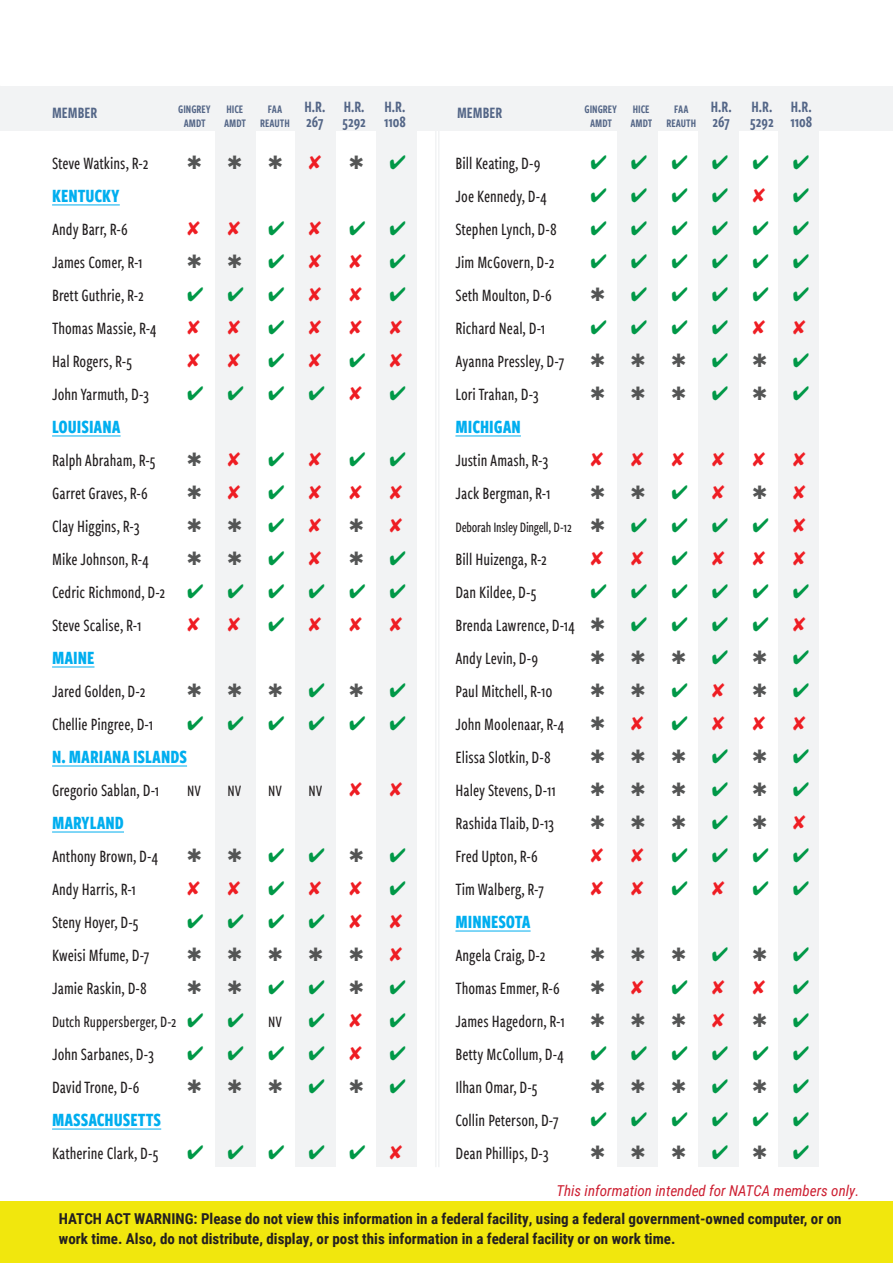
<style>
.page{position:relative;width:893px;height:1263px;background:#fff}
.page>*{position:absolute;margin:0;border:0;box-sizing:border-box;transform-origin:0 0}
.t1{font:19.5px "Zapf Dingbats ITC";color:#009847}
.t2{font:700 19.5px "Freight Sans Cmp Pro";color:#00aeef}
.t3{font:500 18px "Freight Sans Cmp Pro";color:#231f20}
.t4{font:16.5px "Freight Sans Cmp Pro Semi";color:#546687}
.t5{font:500 16.5px "Freight Sans Cmp Pro";color:#231f20}
.t6{font:700 15px/19.5px "Roboto Condensed";color:#231f20}
.t7{font:italic 15px "Roboto Condensed";color:#cd1f31}
.t8{font:500 15px "Freight Sans Cmp Pro";letter-spacing:-.02em;color:#231f20}
.t9{font:12px "Freight Sans Cmp Pro Semi";color:#546687}
.s1{color:#ee1d23}
.s2{color:#009847}
.s3{color:#545555}
</style>
<div class="page">
<div style="left:0;top:1202px;width:893px;height:61px;background:#f1e70d"></div>
<div style="left:215px;top:128px;width:40px;height:1039px;background:#f2f3f4"></div>
<div style="left:376px;top:128px;width:41px;height:1039px;background:#f2f3f4"></div>
<div style="left:295px;top:128px;width:40px;height:1039px;background:#f2f3f4"></div>
<div style="left:617px;top:128px;width:41px;height:1039px;background:#f2f3f4"></div>
<div style="left:778px;top:128px;width:41px;height:1039px;background:#f2f3f4"></div>
<div style="left:699px;top:128px;width:40px;height:1039px;background:#f2f3f4"></div>
<div style="left:0;top:86px;width:893px;height:44px;background:#f2f3f4"></div>
<hr style="left:438px;top:127px;width:2px;height:1040px;background:#f2f3f4">
<hr style="left:435px;top:127px;width:1px;height:1040px;background:#f2f3f4">
<hr style="left:52px;top:205px;width:68px;height:1px;background:#00aeef">
<hr style="left:52px;top:436px;width:69px;height:1px;background:#00aeef">
<hr style="left:52px;top:667px;width:42px;height:1px;background:#00aeef">
<hr style="left:52px;top:766px;width:135px;height:1px;background:#00aeef">
<hr style="left:52px;top:832px;width:72px;height:1px;background:#00aeef">
<hr style="left:52px;top:1129px;width:109px;height:1px;background:#00aeef">
<hr style="left:455px;top:436px;width:66px;height:1px;background:#00aeef">
<hr style="left:455px;top:931px;width:76px;height:1px;background:#00aeef">
<svg style="left:335px;top:683px;width:1px;height:15px"></svg>
<svg style="left:335px;top:1013px;width:1px;height:15px"></svg>
<svg style="left:335px;top:1079px;width:1px;height:15px"></svg>
<svg style="left:698px;top:485px;width:1px;height:15px"></svg>
<svg style="left:698px;top:551px;width:1px;height:15px"></svg>
<svg style="left:698px;top:683px;width:1px;height:15px"></svg>
<svg style="left:698px;top:716px;width:1px;height:15px"></svg>
<svg style="left:698px;top:881px;width:1px;height:15px"></svg>
<svg style="left:698px;top:980px;width:1px;height:15px"></svg>
<p class="t4" style="left:52px;top:101px;width:47px">MEMBER</p>
<p class="t9" style="left:178px;top:101px;width:34px">GINGREY</p>
<p class="t9" style="left:184px;top:115px;width:23px">AMDT</p>
<p class="t9" style="left:226px;top:101px;width:18px">HICE</p>
<p class="t9" style="left:224px;top:115px;width:23px">AMDT</p>
<p class="t9" style="left:268px;top:101px;width:16px">FAA</p>
<p class="t9" style="left:260px;top:115px;width:31px">REAUTH</p>
<p class="t4" style="left:304px;top:96px;width:22px">H.R.</p>
<p class="t4" style="left:306px;top:111px;width:19px">267</p>
<p class="t4" style="left:344px;top:96px;width:22px">H.R.</p>
<p class="t4" style="left:342px;top:111px;width:25px">5292</p>
<p class="t4" style="left:385px;top:96px;width:22px">H.R.</p>
<p class="t4" style="left:384px;top:111px;width:23px">1108</p>
<p class="t4" style="left:457px;top:101px;width:47px">MEMBER</p>
<p class="t9" style="left:585px;top:101px;width:34px">GINGREY</p>
<p class="t9" style="left:590px;top:115px;width:23px">AMDT</p>
<p class="t9" style="left:633px;top:101px;width:18px">HICE</p>
<p class="t9" style="left:630px;top:115px;width:23px">AMDT</p>
<p class="t9" style="left:674px;top:101px;width:16px">FAA</p>
<p class="t9" style="left:666px;top:115px;width:31px">REAUTH</p>
<p class="t4" style="left:711px;top:96px;width:22px">H.R.</p>
<p class="t4" style="left:712px;top:111px;width:19px">267</p>
<p class="t4" style="left:752px;top:96px;width:22px">H.R.</p>
<p class="t4" style="left:750px;top:111px;width:25px">5292</p>
<p class="t4" style="left:791px;top:96px;width:22px">H.R.</p>
<p class="t4" style="left:790px;top:111px;width:23px">1108</p>
<p class="t3" style="left:52px;top:151px;width:98px">Steve Watkins, R-2</p>
<p class="t2" style="left:52px;top:183px;width:69px">KENTUCKY</p>
<p class="t3" style="left:52px;top:217px;width:77px">Andy Barr, R-6</p>
<p class="t3" style="left:52px;top:250px;width:92px">James Comer, R-1</p>
<p class="t3" style="left:52px;top:283px;width:93px">Brett Guthrie, R-2</p>
<p class="t1" style="left:187px;top:285px;width:136px">✔✔✔<span class="s1">✘</span></p>
<p class="t3" style="left:52px;top:316px;width:106px">Thomas Massie, R-4</p>
<p class="t3" style="left:52px;top:349px;width:81px">Hal Rogers, R-5</p>
<p class="t3" style="left:52px;top:382px;width:99px">John Yarmuth, D-3</p>
<p class="t1" style="left:187px;top:384px;width:177px">✔✔✔✔<span class="s1">✘</span></p>
<p class="t2" style="left:52px;top:414px;width:70px">LOUISIANA</p>
<p class="t3" style="left:52px;top:448px;width:105px">Ralph Abraham, R-5</p>
<p class="t3" style="left:52px;top:481px;width:97px">Garret Graves, R-6</p>
<p class="t3" style="left:52px;top:514px;width:89px">Clay Higgins, R-3</p>
<p class="t3" style="left:52px;top:547px;width:98px">Mike Johnson, R-4</p>
<p class="t3" style="left:52px;top:580px;width:355px">Cedric Richmond, D-2 <span class="s2">✔</span> <span class="s2">✔</span> <span class="s2">✔</span> <span class="s2">✔</span> <span class="s2">✔</span> <span class="s2">✔</span></p>
<p class="t3" style="left:52px;top:613px;width:91px">Steve Scalise, R-1</p>
<p class="t2" style="left:52px;top:645px;width:44px">MAINE</p>
<p class="t3" style="left:52px;top:679px;width:95px">Jared Golden, D-2</p>
<p class="t3" style="left:52px;top:712px;width:103px">Chellie Pingree, D-1</p>
<p class="t1" style="left:187px;top:714px;width:220px">✔✔✔✔✔✔</p>
<p class="t2" style="left:52px;top:744px;width:136px">N. MARIANA ISLANDS</p>
<p class="t3" style="left:52px;top:778px;width:109px">Gregorio Sablan, D-1</p>
<p class="t5" style="left:187px;top:780px;width:15px">NV</p>
<p class="t5" style="left:228px;top:780px;width:15px">NV</p>
<p class="t5" style="left:268px;top:780px;width:15px">NV</p>
<p class="t5" style="left:309px;top:780px;width:15px">NV</p>
<p class="t2" style="left:52px;top:810px;width:73px">MARYLAND</p>
<p class="t3" style="left:52px;top:844px;width:108px">Anthony Brown, D-4</p>
<p class="t1" style="left:268px;top:846px;width:97px">✔✔<span class="s3">✱</span></p>
<p class="t3" style="left:52px;top:877px;width:85px">Andy Harris, R-1</p>
<p class="t3" style="left:52px;top:910px;width:88px">Steny Hoyer, D-5</p>
<p class="t1" style="left:187px;top:912px;width:177px">✔✔✔✔<span class="s1">✘</span></p>
<p class="t3" style="left:52px;top:943px;width:99px">Kweisi Mfume, D-7</p>
<p class="t3" style="left:52px;top:976px;width:96px">Jamie Raskin, D-8</p>
<p class="t1" style="left:268px;top:978px;width:97px">✔✔<span class="s3">✱</span></p>
<p class="t5" style="left:52px;top:1011px;width:231px">Dutch Ruppersberger, D-2 <span class="s2">✔</span> <span class="s2">✔</span> NV</p>
<p class="t3" style="left:52px;top:1042px;width:104px">John Sarbanes, D-3</p>
<p class="t1" style="left:187px;top:1044px;width:177px">✔✔✔✔<span class="s1">✘</span></p>
<p class="t3" style="left:52px;top:1075px;width:89px">David Trone, D-6</p>
<p class="t2" style="left:52px;top:1107px;width:111px">MASSACHUSETTS</p>
<p class="t3" style="left:52px;top:1141px;width:108px">Katherine Clark, D-5</p>
<p class="t1" style="left:187px;top:1143px;width:217px">✔✔✔✔✔<span class="s1">✘</span></p>
<p class="t3" style="left:455px;top:151px;width:87px">Bill Keating, D-9</p>
<p class="t1" style="left:590px;top:153px;width:220px">✔✔✔✔✔✔</p>
<p class="t3" style="left:455px;top:184px;width:93px">Joe Kennedy, D-4</p>
<p class="t1" style="left:590px;top:186px;width:177px">✔✔✔✔<span class="s1">✘</span></p>
<p class="t3" style="left:455px;top:217px;width:103px">Stephen Lynch, D-8</p>
<p class="t1" style="left:590px;top:219px;width:220px">✔✔✔✔✔✔</p>
<p class="t3" style="left:455px;top:250px;width:100px">Jim McGovern, D-2</p>
<p class="t1" style="left:590px;top:252px;width:220px">✔✔✔✔✔✔</p>
<p class="t3" style="left:455px;top:283px;width:98px">Seth Moulton, D-6</p>
<p class="t1" style="left:631px;top:285px;width:180px">✔✔✔✔✔</p>
<p class="t3" style="left:455px;top:316px;width:91px">Richard Neal, D-1</p>
<p class="t1" style="left:590px;top:318px;width:177px">✔✔✔✔<span class="s1">✘</span></p>
<p class="t3" style="left:455px;top:349px;width:110px">Ayanna Pressley, D-7</p>
<p class="t3" style="left:455px;top:382px;width:85px">Lori Trahan, D-3</p>
<p class="t2" style="left:455px;top:414px;width:67px">MICHIGAN</p>
<p class="t3" style="left:455px;top:448px;width:95px">Justin Amash, R-3</p>
<p class="t3" style="left:455px;top:481px;width:97px">Jack Bergman, R-1</p>
<p class="t8" style="left:455px;top:517px;width:151px">Deborah Insley Dingell, D-12 <span class="s3">✱</span></p>
<p class="t1" style="left:631px;top:516px;width:177px">✔✔✔✔<span class="s1">✘</span></p>
<p class="t3" style="left:455px;top:547px;width:93px">Bill Huizenga, R-2</p>
<p class="t3" style="left:455px;top:580px;width:82px">Dan Kildee, D-5</p>
<p class="t1" style="left:590px;top:582px;width:220px">✔✔✔✔✔✔</p>
<p class="t3" style="left:455px;top:613px;width:151px">Brenda Lawrence, D-14 <span class="s3">✱</span></p>
<p class="t1" style="left:631px;top:615px;width:177px">✔✔✔✔<span class="s1">✘</span></p>
<p class="t3" style="left:455px;top:646px;width:84px">Andy Levin, D-9</p>
<p class="t3" style="left:455px;top:679px;width:99px">Paul Mitchell, R-10</p>
<p class="t3" style="left:455px;top:712px;width:110px">John Moolenaar, R-4</p>
<p class="t3" style="left:455px;top:745px;width:97px">Elissa Slotkin, D-8</p>
<p class="t3" style="left:455px;top:778px;width:102px">Haley Stevens, D-11</p>
<p class="t3" style="left:455px;top:811px;width:100px">Rashida Tlaib, D-13</p>
<p class="t3" style="left:455px;top:844px;width:84px">Fred Upton, R-6</p>
<p class="t1" style="left:671px;top:846px;width:139px">✔✔✔✔</p>
<p class="t3" style="left:455px;top:877px;width:90px">Tim Walberg, R-7</p>
<p class="t2" style="left:455px;top:909px;width:77px">MINNESOTA</p>
<p class="t3" style="left:455px;top:943px;width:92px">Angela Craig, D-2</p>
<p class="t3" style="left:455px;top:976px;width:106px">Thomas Emmer, R-6</p>
<p class="t3" style="left:455px;top:1009px;width:111px">James Hagedorn, R-1</p>
<p class="t3" style="left:455px;top:1042px;width:110px">Betty McCollum, D-4</p>
<p class="t1" style="left:590px;top:1044px;width:220px">✔✔✔✔✔✔</p>
<p class="t3" style="left:455px;top:1075px;width:84px">Ilhan Omar, D-5</p>
<p class="t3" style="left:455px;top:1108px;width:105px">Collin Peterson, D-7</p>
<p class="t1" style="left:590px;top:1110px;width:220px">✔✔✔✔✔✔</p>
<p class="t3" style="left:455px;top:1141px;width:95px">Dean Phillips, D-3</p>
<p class="t7" style="left:556px;top:1180px;width:304px">This information intended for NATCA members only.</p>
<p class="t6" style="left:59px;top:1208px;width:784px">HATCH ACT WARNING: Please do not view this information in a federal facility, using a federal government-owned computer, or on work time. Also, do not distribute, display, or post this information in a federal facility or on work time.</p>
</div>
